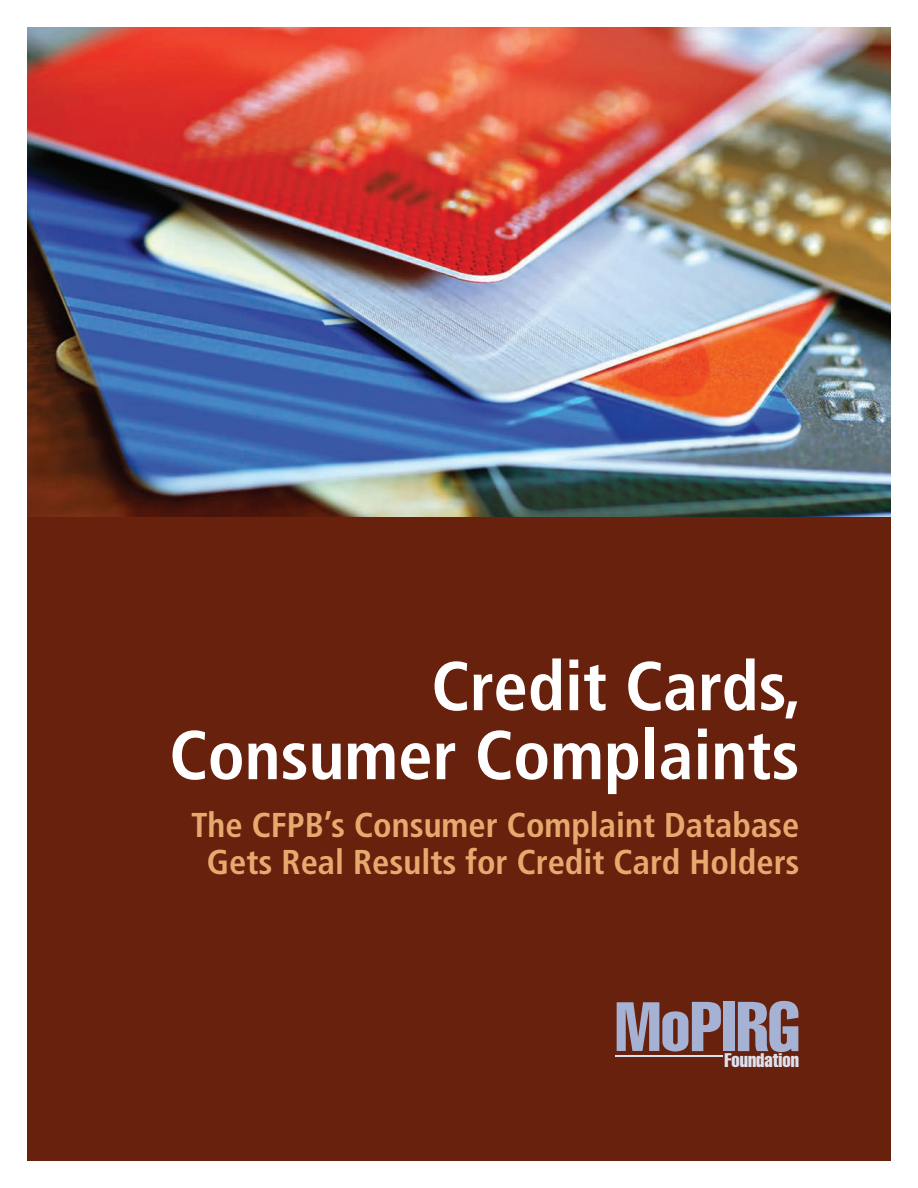
<style>
.page{position:relative;width:918px;height:1188px;background:#fff}
.page>*{position:absolute;margin:0;border:0;box-sizing:border-box;transform-origin:0 0}
.t1{font:700 condensed 69px/69px "Frutiger";color:#fff;text-align:right}
.t2{font:700 condensed 34.5px/37.5px "Frutiger";color:#e8a96f;text-align:center}
.t3{font:extra-condensed 19.35px "Helvetica";color:#dde1ef}
</style>
<div class="page">
<div style="left:27px;top:516px;width:864px;height:645px;background:#67210c"></div>
<img style="left:27px;top:27px;width:864px;height:489px">
<div style="left:723px;top:1002px;width:11px;height:49px;background:#a5b2d4"></div>
<svg style="left:738px;top:1001px;width:60px;height:51px"></svg>
<svg style="left:617px;top:1002px;width:104px;height:49px"></svg>
<hr style="left:616px;top:1055px;width:107px;height:2px;background:#dde1ef">
<h1 class="t1" style="left:169px;top:652px;width:634px">Credit Cards,<br>Consumer Complaints</h1>
<p class="t2" style="left:191px;top:806px;width:610px">The CFPB’s Consumer Complaint Database<br>Gets Real Results for Credit Card Holders</p>
<p class="t3" style="left:724px;top:1048px;width:76px">Foundation</p>
</div>
